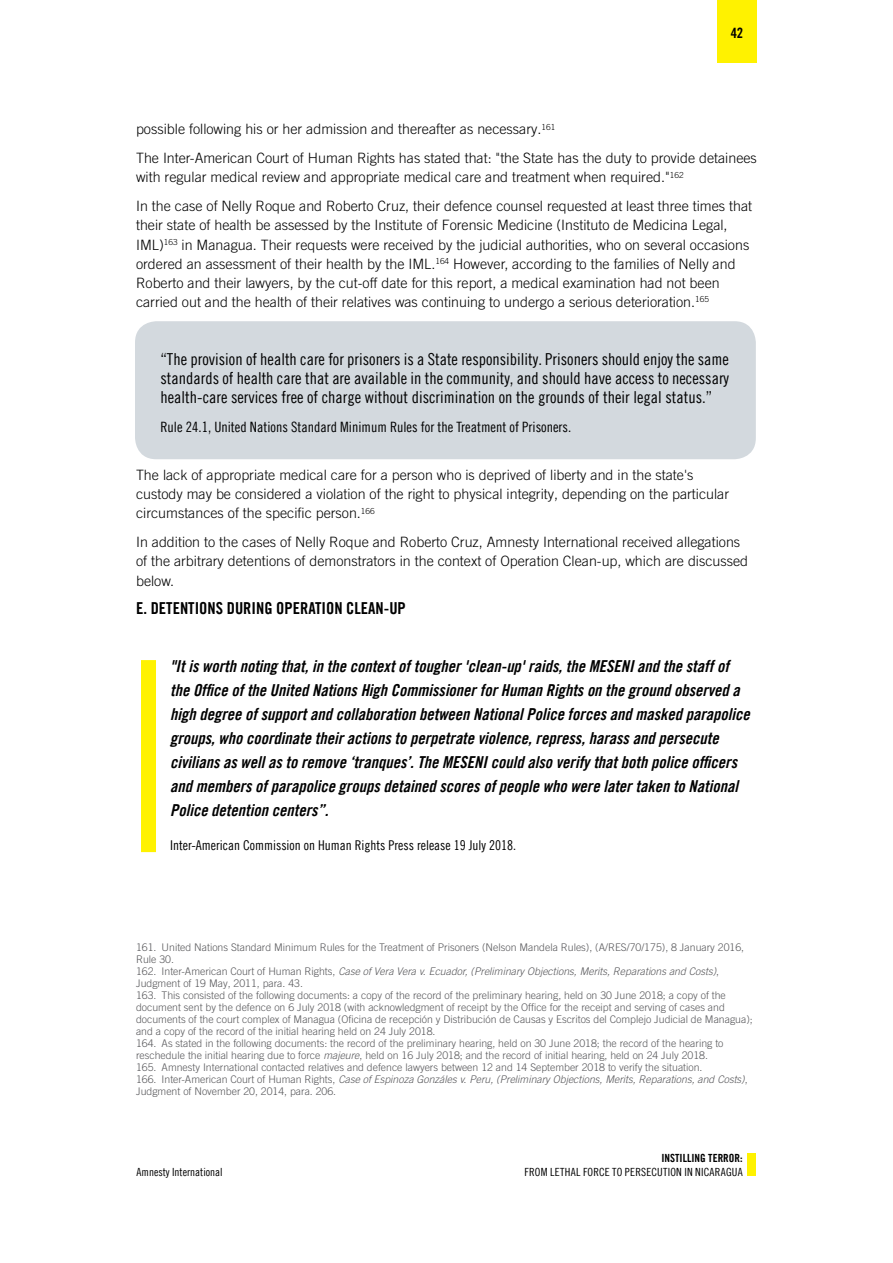
<style>
.page{position:relative;width:893px;height:1263px;background:#fff}
.page>*{position:absolute;margin:0;border:0;box-sizing:border-box;transform-origin:0 0}
.t1{font:16.5px/24px "Amnesty Trade Gothic Bd Cn 20 Ob";color:#000}
.t2{font:16.5px/19.2px "Amnesty Trade Gothic Cn 18";color:#000;text-align:justify}
.t3{font:16.5px "Amnesty Trade Gothic Bd Cn 20";color:#000}
.t4{font:300 14.25px/19.2px "Amnesty Trade Gothic";color:#000}
.t5{font:14.25px "Amnesty Trade Gothic Cn 18";color:#000}
.t6{font:14.25px "Amnesty Trade Gothic Bd Cn 20";color:#000}
.t7{font:13.5px "Amnesty Trade Gothic Cn 18";color:#000}
.t8{font:11.25px "Amnesty Trade Gothic Cn 18";letter-spacing:.015em;color:#000}
.t9{font:11.25px "Amnesty Trade Gothic Bd Cn 20";color:#000}
.t10{font:300 10.5px/12px "Amnesty Trade Gothic";color:#58585b}
.s1{font-style:italic}
</style>
<div class="page">
<div style="left:717px;top:0;width:40px;height:63px;background:#fff200"></div>
<div style="left:748px;top:1153px;width:8px;height:22px;background:#fff200"></div>
<div style="left:135px;top:321px;width:621px;height:138px;background:#d3d9de;border-radius:21px"></div>
<div style="left:141px;top:660px;width:15px;height:192px;background:#fff200"></div>
<h2 class="t6" style="left:731px;top:25px;width:14px">42</h2>
<h2 class="t4" style="left:136px;top:115px;width:622px;line-height:28.8px">possible following his or her admission and thereafter as necessary.<sup>161<br></sup>The Inter-American Court of Human Rights has stated that: "the State has the duty to provide detainees</h2>
<h2 class="t4" style="left:136px;top:163px;width:618px;line-height:28.8px">with regular medical review and appropriate medical care and treatment when required."<sup>162<br></sup>In the case of Nelly Roque and Roberto Cruz, their defence counsel requested at least three times that</h2>
<p class="t4" style="left:136px;top:216px;width:615px">their state of health be assessed by the Institute of Forensic Medicine (Instituto de Medicina Legal, IML)<sup>163</sup> in Managua. Their requests were received by the judicial authorities, who on several occasions ordered an assessment of their health by the IML.<sup>164</sup> However, according to the families of Nelly and Roberto and their lawyers, by the cut-off date for this report, a medical examination had not been carried out and the health of their relatives was continuing to undergo a serious deterioration.<sup>165</sup></p>
<p class="t2" style="left:161px;top:349px;width:570px">“The provision of health care for prisoners is a State responsibility. Prisoners should enjoy the same standards of health care that are available in the community, and should have access to necessary health-care services free of charge without discrimination on the grounds of their legal status.”</p>
<h2 class="t5" style="left:161px;top:418px;width:412px">Rule 24.1, United Nations Standard Minimum Rules for the Treatment of Prisoners.</h2>
<p class="t4" style="left:136px;top:465px;width:595px">The lack of appropriate medical care for a person who is deprived of liberty and in the state's custody may be considered a violation of the right to physical integrity, depending on the particular circumstances of the specific person.<sup>166</sup></p>
<h2 class="t4" style="left:136px;top:532px;width:614px">In addition to the cases of Nelly Roque and Roberto Cruz, Amnesty International received allegations of the arbitrary detentions of demonstrators in the context of Operation Clean-up, which are discussed below.</h2>
<h1 class="t3" style="left:136px;top:598px;width:271px">E. DETENTIONS DURING OPERATION CLEAN-UP</h1>
<p class="t1" style="left:170px;top:654px;width:581px">"It is worth noting that, in the context of tougher 'clean-up' raids, the MESENI and the staff of the Office of the United Nations High Commissioner for Human Rights on the ground observed a high degree of support and collaboration between National Police forces and masked parapolice groups, who coordinate their actions to perpetrate violence, repress, harass and persecute civilians as well as to remove ‘tranques’. The MESENI could also verify that both police officers and members of parapolice groups detained scores of people who were later taken to National Police detention centers”.</p>
<p class="t7" style="left:170px;top:837px;width:347px">Inter-American Commission on Human Rights Press release 19 July 2018.</p>
<p class="t10" style="left:136px;top:941px;width:618px">161. United Nations Standard Minimum Rules for the Treatment of Prisoners (Nelson Mandela Rules), (A/RES/70/175), 8 January 2016, Rule 30.<br>162. Inter-American Court of Human Rights, <span class="s1">Case of Vera Vera v. Ecuador, (Preliminary Objections, Merits, Reparations and Costs)</span>, Judgment of 19 May, 2011, para. 43.<br>163. This consisted of the following documents: a copy of the record of the preliminary hearing, held on 30 June 2018; a copy of the document sent by the defence on 6 July 2018 (with acknowledgment of receipt by the Office for the receipt and serving of cases and documents of the court complex of Managua (Oficina de recepción y Distribución de Causas y Escritos del Complejo Judicial de Managua); and a copy of the record of the initial hearing held on 24 July 2018.<br>164. As stated in the following documents: the record of the preliminary hearing, held on 30 June 2018; the record of the hearing to reschedule the initial hearing due to force <span class="s1">majeure</span>, held on 16 July 2018; and the record of initial hearing, held on 24 July 2018.<br>165. Amnesty International contacted relatives and defence lawyers between 12 and 14 September 2018 to verify the situation.<br>166. Inter-American Court of Human Rights, <span class="s1">Case of Espinoza Gonzáles v. Peru, (Preliminary Objections, Merits, Reparations, and Costs)</span>, Judgment of November 20, 2014, para. 206.</p>
<p class="t9" style="left:661px;top:1151px;width:83px">INSTILLING TERROR:</p>
<p class="t8" style="left:137px;top:1165px;width:88px">Amnesty International</p>
<p class="t8" style="left:524px;top:1165px;width:220px">FROM LETHAL FORCE TO PERSECUTION IN NICARAGUA</p>
</div>
